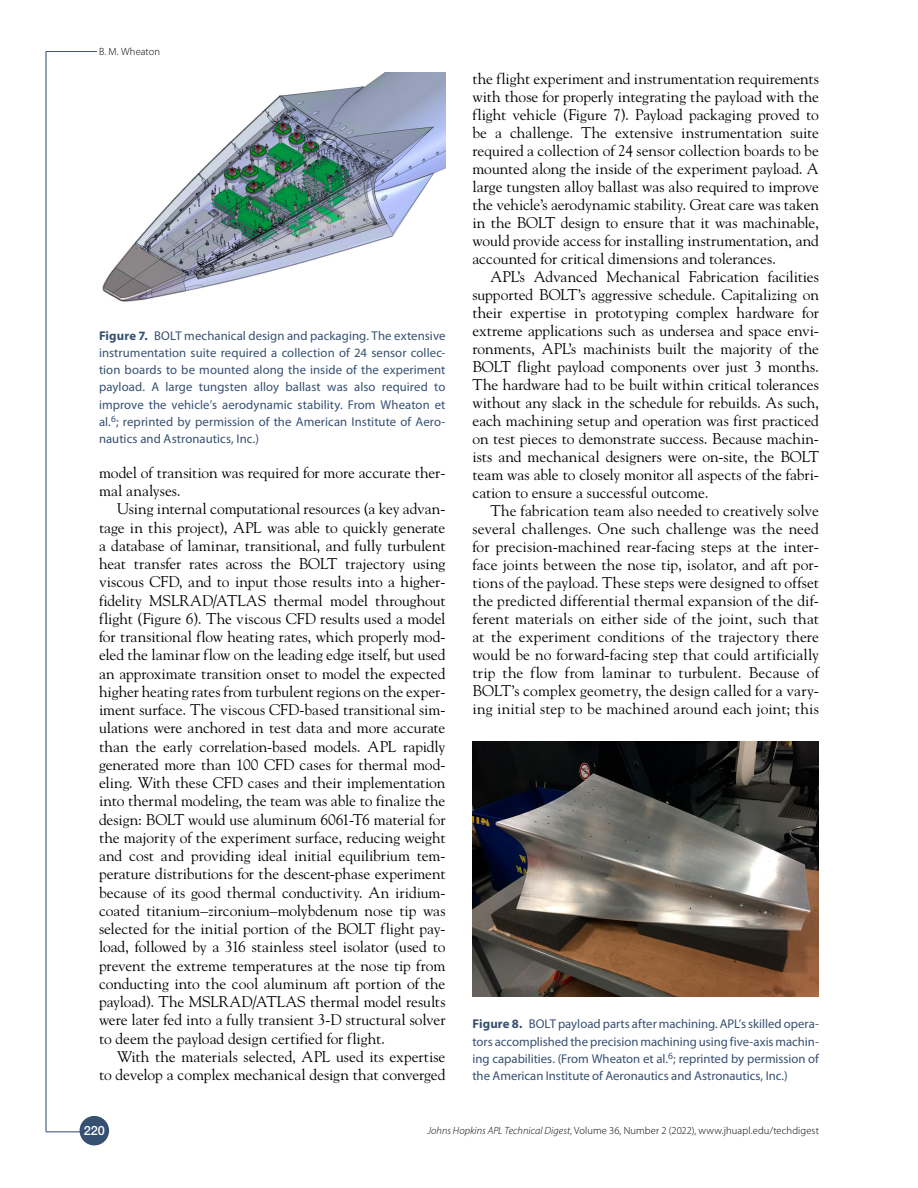
<style>
.page{position:relative;width:918px;height:1188px;background:#fff}
.page>*{position:absolute;margin:0;border:0;box-sizing:border-box;transform-origin:0 0}
.Body{font:15.45px/18px "Hopkins Goudy";color:#000;text-align:justify}
.FigCaption{font:12.75px/17.2px "Myriad Pro";letter-spacing:.005em;color:#365072;text-align:justify}
.t1{font:500 12.75px "Helvetica Neue LT Std";color:#fff}
.t2{font:300 10.5px "Myriad Pro";letter-spacing:.01em;color:#000}
.s1{font-weight:700}
.s2{font-style:italic}
</style>
<div class="page">
<hr style="left:46px;top:51px;width:1px;height:1081px;background:#365072">
<hr style="left:46px;top:1132px;width:36px;height:1px;background:#365072">
<hr style="left:46px;top:51px;width:51px;height:1px;background:#365072">
<div style="left:80px;top:1116px;width:29px;height:29px;background:#365072;border-radius:50%"></div>
<img style="left:102px;top:72px;width:344px;height:230px">
<img style="left:472px;top:742px;width:347px;height:254px">
<p class="t2" style="left:99px;top:45px;width:63px">B. M. Wheaton</p>
<p class="FigCaption" style="left:99px;top:327px;width:348px"><span class="s1">Figure 7.</span> BOLT mechanical design and packaging. The extensive instrumentation suite required a collection of 24 sensor collec&shy;tion boards to be mounted along the inside of the experiment payload. A large tungsten alloy ballast was also required to improve the vehicle’s aerodynamic stability. From Wheaton et al.<sup>6</sup>; reprinted by permission of the American Institute of Aero&shy;nautics and Astronautics, Inc.)</p>
<p class="Body" style="left:99px;top:463px;width:348px">model of transition was required for more accurate ther&shy;mal analyses.</p>
<p class="Body" style="left:99px;top:500px;width:348px;text-indent:18px">Using internal computational resources (a key advan&shy;tage in this project), APL was able to quickly generate a database of laminar, transitional, and fully turbulent heat transfer rates across the BOLT trajectory using viscous CFD, and to input those results into a higher&shy;fidelity MSLRAD/ATLAS thermal model throughout flight (Figure 6). The viscous CFD results used a model for transitional flow heating rates, which properly mod&shy;eled the laminar flow on the leading edge itself, but used an approximate transition onset to model the expected higher heating rates from turbulent regions on the exper&shy;iment surface. The viscous CFD-based transitional sim&shy;ulations were anchored in test data and more accurate than the early correlation-based models. APL rapidly generated more than 100 CFD cases for thermal mod&shy;eling. With these CFD cases and their implementation into thermal modeling, the team was able to finalize the design: BOLT would use aluminum 6061-T6 material for the majority of the experiment surface, reducing weight and cost and providing ideal initial equilibrium tem&shy;perature distributions for the descent-phase experiment because of its good thermal conductivity. An iridium&shy;coated titanium–zirconium–molybdenum nose tip was selected for the initial portion of the BOLT flight pay&shy;load, followed by a 316 stainless steel isolator (used to prevent the extreme temperatures at the nose tip from conducting into the cool aluminum aft portion of the payload). The MSLRAD/ATLAS thermal model results were later fed into a fully transient 3-D structural solver to deem the payload design certified for flight.</p>
<p class="Body" style="left:99px;top:1047px;width:348px;text-align:right">With the materials selected, APL used its expertise<br>to develop a complex mechanical design that converged</p>
<p class="Body" style="left:472px;top:70px;width:348px">the flight experiment and instrumentation requirements with those for properly integrating the payload with the flight vehicle (Figure 7). Payload packaging proved to be a challenge. The extensive instrumentation suite required a collection of 24 sensor collection boards to be mounted along the inside of the experiment payload. A large tungsten alloy ballast was also required to improve the vehicle’s aerodynamic stability. Great care was taken in the BOLT design to ensure that it was machinable, would provide access for installing instrumentation, and accounted for critical dimensions and tolerances.</p>
<p class="Body" style="left:472px;top:268px;width:348px;text-indent:18px">APL’s Advanced Mechanical Fabrication facilities supported BOLT’s aggressive schedule. Capitalizing on their expertise in prototyping complex hardware for extreme applications such as undersea and space envi&shy;ronments, APL’s machinists built the majority of the BOLT flight payload components over just 3 months.<br>The hardware had to be built within critical tolerances without any slack in the schedule for rebuilds. As such, each machining setup and operation was first practiced on test pieces to demonstrate success. Because machin&shy;ists and mechanical designers were on-site, the BOLT team was able to closely monitor all aspects of the fabri&shy;cation to ensure a successful outcome.</p>
<p class="Body" style="left:472px;top:502px;width:348px;text-indent:18px">The fabrication team also needed to creatively solve several challenges. One such challenge was the need for precision-machined rear-facing steps at the inter&shy;face joints between the nose tip, isolator, and aft por&shy;tions of the payload. These steps were designed to offset the predicted differential thermal expansion of the dif&shy;ferent materials on either side of the joint, such that at the experiment conditions of the trajectory there would be no forward-facing step that could artificially trip the flow from laminar to turbulent. Because of BOLT’s complex geometry, the design called for a vary&shy;ing initial step to be machined around each joint; this</p>
<p class="FigCaption" style="left:472px;top:1015px;width:348px"><span class="s1">Figure 8.</span> BOLT payload parts after machining. APL’s skilled opera&shy;tors accomplished the precision machining using five-axis machin&shy;ing capabilities. (From Wheaton et al.<sup>6</sup>; reprinted by permission of the American Institute of Aeronautics and Astronautics, Inc.)</p>
<p class="t1" style="left:84px;top:1123px;width:23px">220</p>
<p class="t2" style="left:428px;top:1124px;width:393px"><span class="s2">Johns Hopkins APL Technical Digest</span>, Volume 36, Number 2 (2022), www.jhuapl.edu/techdigest</p>
</div>
